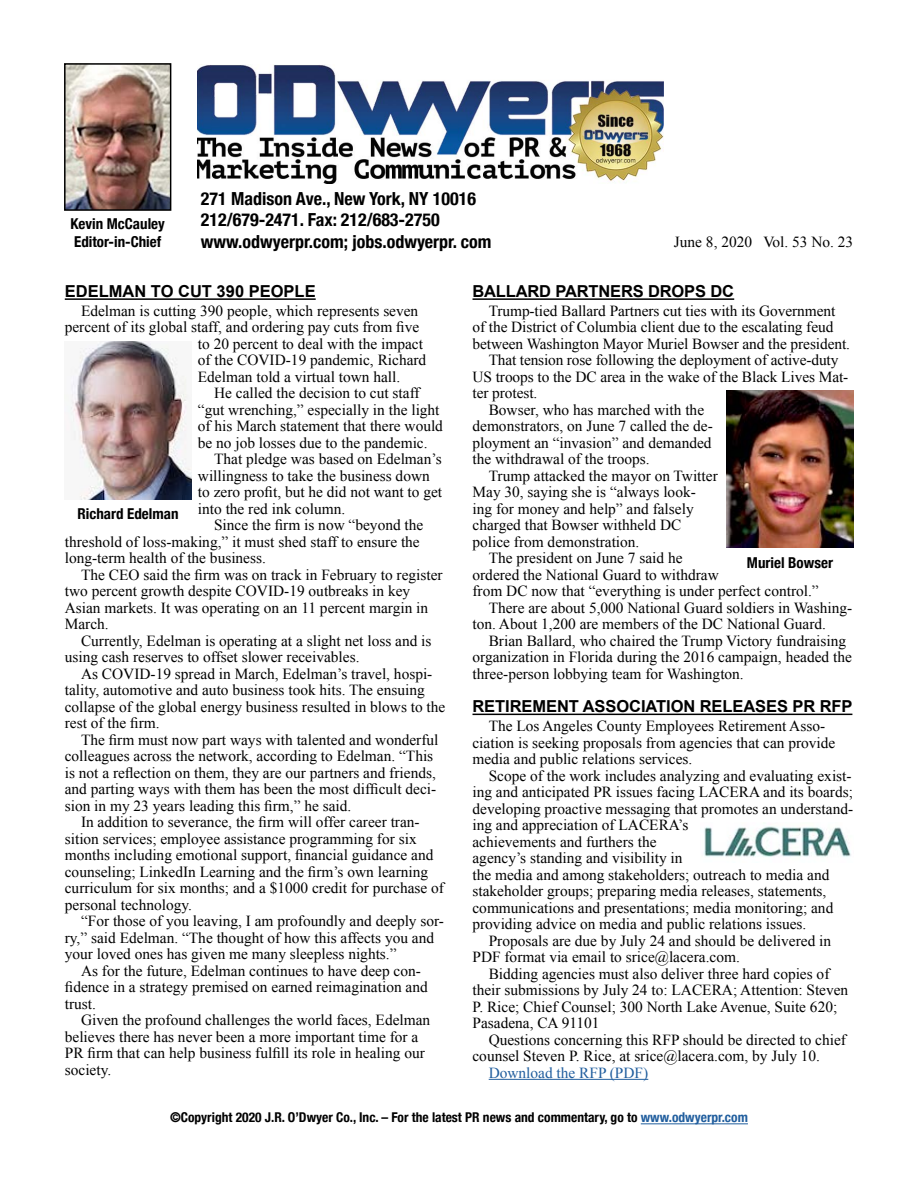
<style>
.page{position:relative;width:918px;height:1188px;background:#fff}
.page>*{position:absolute;margin:0;border:0;box-sizing:border-box;transform-origin:0 0}
.t1{font:700 condensed 18px/21.6px "Helvetica Neue";color:#000}
.t2{font:700 16.5px "Arial";letter-spacing:-.005em;color:#000}
.t3{font:15.3px/16.5px "Times New Roman";color:#000}
.t4{font:15.3px "Times New Roman";color:#215e9e}
.t5{font:700 condensed 15px/18px "Helvetica Neue";color:#000}
.t6{font:700 condensed 13.5px "Helvetica Neue";color:#000}
.s1{color:#215e9e}
</style>
<div class="page">
<hr style="left:641px;top:1124px;width:107px;height:1px;background:#215e9e">
<img style="left:67px;top:66px;width:101px;height:142px">
<div style="left:64px;top:63px;width:107px;height:148px;border:2px solid #000"></div>
<img style="left:197px;top:64px;width:467px;height:120px">
<hr style="left:472px;top:298px;width:262px;height:2px;background:#000">
<hr style="left:472px;top:714px;width:380px;height:1px;background:#000">
<hr style="left:489px;top:1079px;width:159px;height:1px;background:#215e9e">
<hr style="left:65px;top:298px;width:251px;height:2px;background:#000">
<img style="left:704px;top:826px;width:147px;height:31px">
<img style="left:65px;top:341px;width:126px;height:158px">
<img style="left:727px;top:390px;width:126px;height:158px">
<p class="t1" style="left:201px;top:186px;width:292px">271 Madison Ave., New York, NY 10016<br>212/679-2471. Fax: 212/683-2750 www.odwyerpr.com; jobs.odwyerpr. com</p>
<p class="t2" style="left:472px;top:280px;width:263px">BALLARD PARTNERS DROPS DC</p>
<p class="t3" style="left:489px;top:302px;width:348px">Trump-tied Ballard Partners cut ties with its Government</p>
<p class="t3" style="left:472px;top:319px;width:362px">of the District of Columbia client due to the escalating feud</p>
<p class="t3" style="left:472px;top:335px;width:379px">between Washington Mayor Muriel Bowser and the president.</p>
<p class="t3" style="left:489px;top:352px;width:351px">That tension rose following the deployment of active-duty</p>
<p class="t3" style="left:473px;top:368px;width:377px">US troops to the DC area in the wake of the Black Lives Mat-</p>
<p class="t3" style="left:473px;top:385px;width:66px">ter protest.</p>
<p class="t3" style="left:489px;top:401px;width:217px">Bowser, who has marched with the</p>
<p class="t3" style="left:473px;top:418px;width:242px">demonstrators, on June 7 called the de-</p>
<p class="t3" style="left:473px;top:434px;width:241px">ployment an “invasion” and demanded</p>
<p class="t3" style="left:473px;top:451px;width:179px">the withdrawal of the troops.</p>
<p class="t3" style="left:489px;top:467px;width:231px">Trump attacked the mayor on Twitter</p>
<p class="t3" style="left:473px;top:484px;width:225px">May 30, saying she is “always look-</p>
<p class="t3" style="left:473px;top:500px;width:223px">ing for money and help” and falsely</p>
<p class="t3" style="left:473px;top:517px;width:210px">charged that Bowser withheld DC</p>
<p class="t3" style="left:473px;top:533px;width:168px">police from demonstration.</p>
<p class="t3" style="left:489px;top:550px;width:195px">The president on June 7 said he</p>
<p class="t3" style="left:473px;top:566px;width:248px">ordered the National Guard to withdraw</p>
<p class="t3" style="left:473px;top:583px;width:348px">from DC now that “everything is under perfect control.”</p>
<p class="t3" style="left:489px;top:599px;width:365px">There are about 5,000 National Guard soldiers in Washing-</p>
<p class="t3" style="left:473px;top:616px;width:355px">ton. About 1,200 are members of the DC National Guard.</p>
<p class="t3" style="left:489px;top:632px;width:359px">Brian Ballard, who chaired the Trump Victory fundraising</p>
<p class="t3" style="left:473px;top:649px;width:381px">organization in Florida during the 2016 campaign, headed the</p>
<p class="t3" style="left:473px;top:665px;width:273px">three-person lobbying team for Washington.</p>
<p class="t2" style="left:472px;top:695px;width:382px">RETIREMENT ASSOCIATION RELEASES PR RFP</p>
<p class="t3" style="left:472px;top:718px;width:364px;text-indent:16px">The Los Angeles County Employees Retirement Asso&shy;ciation is seeking proposals from agencies that can provide media and public relations services.</p>
<p class="t3" style="left:472px;top:767px;width:382px;text-indent:16px">Scope of the work includes analyzing and evaluating exist&shy;ing and anticipated PR issues facing LACERA and its boards; developing proactive messaging that promotes an understand&shy;ing and appreciation of LACERA’s<br>achievements and furthers the<br>agency’s standing and visibility in<br>the media and among stakeholders; outreach to media and stakeholder groups; preparing media releases, statements, communications and presentations; media monitoring; and providing advice on media and public relations issues.</p>
<p class="t3" style="left:472px;top:932px;width:360px;text-indent:16px">Proposals are due by July 24 and should be delivered in<br>PDF format via email to srice@lacera.com.</p>
<p class="t3" style="left:472px;top:965px;width:377px;text-indent:16px">Bidding agencies must also deliver three hard copies of their submissions by July 24 to: LACERA; Attention: Steven P. Rice; Chief Counsel; 300 North Lake Avenue, Suite 620; Pasadena, CA 91101</p>
<p class="t3" style="left:472px;top:1031px;width:375px;text-indent:16px">Questions concerning this RFP should be directed to chief counsel Steven P. Rice, at srice@lacera.com, by July 10.</p>
<p class="t4" style="left:489px;top:1062px;width:161px">Download the RFP (PDF)</p>
<p class="t5" style="left:71px;top:214px;width:96px">Kevin McCauley<br>Editor-in-Chief</p>
<p class="t3" style="left:674px;top:233px;width:181px">June 8, 2020 Vol. 53 No. 23</p>
<p class="t2" style="left:65px;top:280px;width:252px">EDELMAN TO CUT 390 PEOPLE</p>
<p class="t3" style="left:81px;top:302px;width:339px">Edelman is cutting 390 people, which represents seven</p>
<p class="t3" style="left:65px;top:319px;width:356px">percent of its global staff, and ordering pay cuts from five</p>
<p class="t3" style="left:198px;top:335px;width:227px">to 20 percent to deal with the impact</p>
<p class="t3" style="left:198px;top:352px;width:230px">of the COVID-19 pandemic, Richard</p>
<p class="t3" style="left:198px;top:368px;width:204px">Edelman told a virtual town hall.</p>
<p class="t3" style="left:214px;top:385px;width:207px">He called the decision to cut staff</p>
<p class="t3" style="left:198px;top:401px;width:243px">“gut wrenching,” especially in the light</p>
<p class="t3" style="left:198px;top:418px;width:247px">of his March statement that there would</p>
<p class="t3" style="left:198px;top:434px;width:231px">be no job losses due to the pandemic.</p>
<p class="t3" style="left:214px;top:451px;width:229px">That pledge was based on Edelman’s</p>
<p class="t3" style="left:198px;top:467px;width:233px">willingness to take the business down</p>
<p class="t3" style="left:198px;top:484px;width:246px">to zero profit, but he did not want to get</p>
<p class="t3" style="left:198px;top:500px;width:149px">into the red ink column.</p>
<p class="t3" style="left:214px;top:517px;width:211px">Since the firm is now “beyond the</p>
<p class="t3" style="left:65px;top:533px;width:357px">threshold of loss-making,” it must shed staff to ensure the</p>
<p class="t3" style="left:65px;top:550px;width:203px">long-term health of the business.</p>
<p class="t3" style="left:81px;top:566px;width:363px">The CEO said the firm was on track in February to register</p>
<p class="t3" style="left:65px;top:583px;width:347px">two percent growth despite COVID-19 outbreaks in key</p>
<p class="t3" style="left:65px;top:599px;width:365px">Asian markets. It was operating on an 11 percent margin in</p>
<p class="t3" style="left:65px;top:616px;width:45px">March.</p>
<p class="t3" style="left:81px;top:632px;width:352px">Currently, Edelman is operating at a slight net loss and is</p>
<p class="t3" style="left:65px;top:649px;width:296px">using cash reserves to offset slower receivables.</p>
<p class="t3" style="left:81px;top:665px;width:353px">As COVID-19 spread in March, Edelman’s travel, hospi-</p>
<p class="t3" style="left:65px;top:682px;width:361px">tality, automotive and auto business took hits. The ensuing</p>
<p class="t3" style="left:65px;top:698px;width:382px">collapse of the global energy business resulted in blows to the</p>
<p class="t3" style="left:65px;top:715px;width:96px">rest of the firm.</p>
<p class="t3" style="left:81px;top:731px;width:359px">The firm must now part ways with talented and wonderful</p>
<p class="t3" style="left:65px;top:748px;width:370px">colleagues across the network, according to Edelman. “This</p>
<p class="t3" style="left:65px;top:764px;width:373px">is not a reflection on them, they are our partners and friends,</p>
<p class="t3" style="left:65px;top:781px;width:373px">and parting ways with them has been the most difficult deci-</p>
<p class="t3" style="left:65px;top:797px;width:288px">sion in my 23 years leading this firm,” he said.</p>
<p class="t3" style="left:81px;top:814px;width:340px">In addition to severance, the firm will offer career tran-</p>
<p class="t3" style="left:65px;top:830px;width:353px">sition services; employee assistance programming for six</p>
<p class="t3" style="left:65px;top:847px;width:370px">months including emotional support, financial guidance and</p>
<p class="t3" style="left:65px;top:863px;width:365px">counseling; LinkedIn Learning and the firm’s own learning</p>
<p class="t3" style="left:65px;top:880px;width:381px">curriculum for six months; and a $1000 credit for purchase of</p>
<p class="t3" style="left:65px;top:896px;width:129px">personal technology.</p>
<p class="t3" style="left:81px;top:913px;width:365px">“For those of you leaving, I am profoundly and deeply sor-</p>
<p class="t3" style="left:65px;top:929px;width:371px">ry,” said Edelman. “The thought of how this affects you and</p>
<p class="t3" style="left:65px;top:946px;width:333px">your loved ones has given me many sleepless nights.”</p>
<p class="t3" style="left:81px;top:962px;width:341px">As for the future, Edelman continues to have deep con-</p>
<p class="t3" style="left:65px;top:979px;width:364px">fidence in a strategy premised on earned reimagination and</p>
<p class="t3" style="left:65px;top:995px;width:33px">trust.</p>
<p class="t3" style="left:81px;top:1012px;width:351px">Given the profound challenges the world faces, Edelman</p>
<p class="t3" style="left:65px;top:1028px;width:355px">believes there has never been a more important time for a</p>
<p class="t3" style="left:65px;top:1045px;width:362px">PR firm that can help business fulfill its role in healing our</p>
<p class="t3" style="left:65px;top:1061px;width:48px">society.</p>
<p class="t5" style="left:77px;top:504px;width:103px">Richard Edelman</p>
<p class="t5" style="left:747px;top:553px;width:88px">Muriel Bowser</p>
<p class="t6" style="left:170px;top:1106px;width:579px">©Copyright 2020 J.R. O’Dwyer Co., Inc. – For the latest PR news and commentary, go to <span class="s1">www.odwyerpr.com</span></p>
</div>
